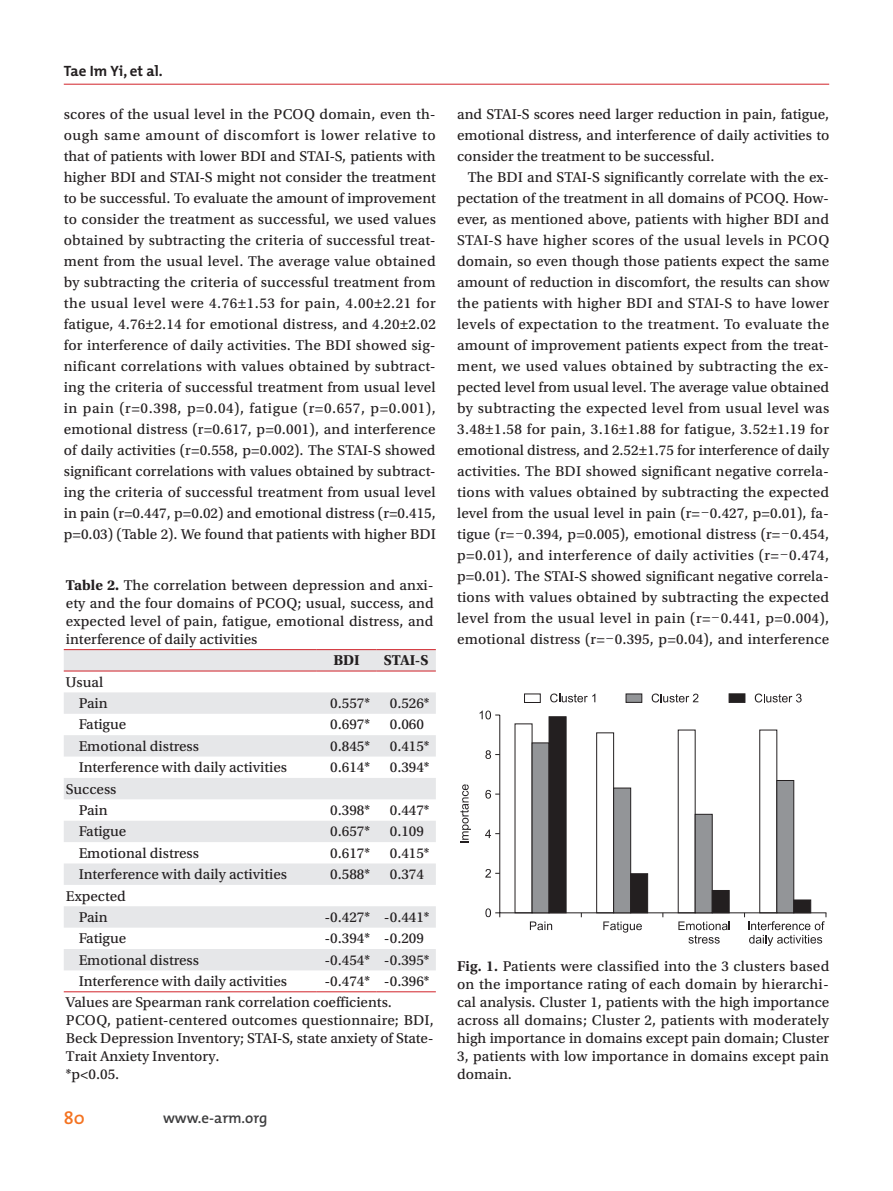
<style>
.page{position:relative;width:893px;height:1191px;background:#fff}
.page>*{position:absolute;margin:0;border:0;box-sizing:border-box;transform-origin:0 0}
.t1{font:600 18px "The Mix";color:#f47321}
.바탕글{font:15px/21px "Utopia Std Capt";letter-spacing:.01em;color:#231f20;text-align:justify}
.표{font:15px/18px "Utopia Std Capt";color:#231f20;text-align:justify}
.그림{font:15px/18px "Utopia Std Capt";letter-spacing:.005em;color:#231f20;text-align:justify}
.t2{font:700 15px "The Mix";color:#231f20}
.t3{font:600 15px "The Mix";color:#3e3e3f}
.표1라인{font:700 15px "Utopia Std";color:#231f20}
.s1{font-family:"Batang"}
.s2{font-family:"Utopia Std";font-weight:700}
.s3{font-family:"Utopia Std";font-weight:600}
</style>
<div class="page">
<hr style="left:64px;top:84px;width:765px;height:1px;background:#d1232a">
<svg style="left:64px;top:650px;width:372px;height:320px;fill:#e6e7e9"></svg>
<hr style="left:64px;top:649px;width:253px;height:1px;background:#d1232a">
<hr style="left:317px;top:649px;width:59px;height:1px;background:#d1232a">
<hr style="left:376px;top:649px;width:60px;height:1px;background:#d1232a">
<hr style="left:64px;top:670px;width:253px;height:1px;background:#d1232a">
<hr style="left:317px;top:670px;width:59px;height:1px;background:#d1232a">
<hr style="left:376px;top:670px;width:60px;height:1px;background:#d1232a">
<hr style="left:64px;top:991px;width:253px;height:1px;background:#d1232a">
<hr style="left:317px;top:991px;width:59px;height:1px;background:#d1232a">
<hr style="left:376px;top:991px;width:60px;height:1px;background:#d1232a">
<svg style="left:530px;top:921px;width:22px;height:9px"></svg>
<svg style="left:603px;top:921px;width:39px;height:11px"></svg>
<svg style="left:480px;top:710px;width:11px;height:9px"></svg>
<svg style="left:485px;top:750px;width:6px;height:9px"></svg>
<svg style="left:485px;top:790px;width:6px;height:8px"></svg>
<svg style="left:485px;top:829px;width:6px;height:9px"></svg>
<svg style="left:485px;top:869px;width:6px;height:8px"></svg>
<svg style="left:460px;top:784px;width:11px;height:59px"></svg>
<svg style="left:485px;top:908px;width:6px;height:9px"></svg>
<svg style="left:652px;top:693px;width:46px;height:9px"></svg>
<div style="left:626px;top:693px;width:16px;height:10px;background:#939598;border:1px solid #231f20"></div>
<svg style="left:550px;top:693px;width:45px;height:9px"></svg>
<div style="left:524px;top:693px;width:17px;height:10px;background:#fff;border:1px solid #231f20"></div>
<svg style="left:495px;top:723px;width:250px;height:195px"></svg>
<div style="left:532px;top:742px;width:17px;height:171px;background:#939598;border:1px solid #231f20"></div>
<div style="left:549px;top:716px;width:17px;height:197px;background:#231f20"></div>
<div style="left:596px;top:732px;width:18px;height:181px;border:1px solid #231f20"></div>
<div style="left:613px;top:787px;width:18px;height:126px;background:#939598;border:1px solid #231f20"></div>
<div style="left:630px;top:873px;width:18px;height:40px;background:#231f20;border:1px solid #231f20"></div>
<div style="left:695px;top:814px;width:18px;height:99px;background:#939598;border:1px solid #231f20"></div>
<div style="left:712px;top:890px;width:18px;height:23px;background:#231f20;border:1px solid #231f20"></div>
<div style="left:759px;top:729px;width:18px;height:184px;border:1px solid #231f20"></div>
<div style="left:776px;top:780px;width:18px;height:133px;background:#939598;border:1px solid #231f20"></div>
<div style="left:793px;top:899px;width:18px;height:14px;background:#231f20;border:1px solid #231f20"></div>
<svg style="left:678px;top:921px;width:52px;height:22px"></svg>
<svg style="left:748px;top:913px;width:78px;height:33px"></svg>
<svg style="left:755px;top:693px;width:47px;height:9px"></svg>
<div style="left:729px;top:693px;width:16px;height:10px;background:#231f20;border:1px solid #231f20"></div>
<p class="t2" style="left:64px;top:59px;width:100px">Tae Im Yi, et al.</p>
<p class="바탕글" style="left:64px;top:104px;width:374px;text-align:left">scores of the usual level in the PCOQ domain, even th&shy;ough same amount of discomfort is lower relative to that of patients with lower BDI and STAI-S, patients with higher BDI and STAI-S might not consider the treatment to be successful. To evaluate the amount of improvement to consider the treatment as successful, we used values obtained by subtracting the criteria of successful treat&shy;ment from the usual level. The average value obtained by subtracting the criteria of successful treatment from the usual level were 4.76±1.53 for pain, 4.00±2.21 for fatigue, 4.76±2.14 for emotional distress, and 4.20±2.02 for interference of daily activities. The BDI showed sig&shy;nificant correlations with values obtained by subtract&shy;ing the criteria of successful treatment from usual level in pain (r=0.398, p=0.04), fatigue (r=0.657, p=0.001), emotional distress (r=0.617, p=0.001), and interference of daily activities (r=0.558, p=0.002). The STAI-S showed significant correlations with values obtained by subtract&shy;ing the criteria of successful treatment from usual level in pain (r=0.447, p=0.02) and emotional distress (r=0.415, p=0.03) (Table 2). We found that patients with higher BDI</p>
<p class="바탕글" style="left:457px;top:104px;width:374px">and STAI-S scores need larger reduction in pain, fatigue, emotional distress, and interference of daily activities to consider the treatment to be successful.</p>
<p class="바탕글" style="left:457px;top:167px;width:374px;text-indent:11px">The BDI and STAI-S significantly correlate with the ex&shy;pectation of the treatment in all domains of PCOQ. How&shy;ever, as mentioned above, patients with higher BDI and STAI-S have higher scores of the usual levels in PCOQ domain, so even though those patients expect the same amount of reduction in discomfort, the results can show the patients with higher BDI and STAI-S to have lower levels of expectation to the treatment. To evaluate the amount of improvement patients expect from the treat&shy;ment, we used values obtained by subtracting the ex&shy;pected level from usual level. The average value obtained by subtracting the expected level from usual level was 3.48±1.58 for pain, 3.16±1.88 for fatigue, 3.52±1.19 for emotional distress, and 2.52±1.75 for interference of daily activities. The BDI showed significant negative correla&shy;tions with values obtained by subtracting the expected level from the usual level in pain (r=<span class="s1">-</span>0.427, p=0.01), fa&shy;tigue (r=<span class="s1">-</span>0.394, p=0.005), emotional distress (r=<span class="s1">-</span>0.454, p=0.01), and interference of daily activities (r=<span class="s1">-</span>0.474, p=0.01). The STAI-S showed significant negative correla&shy;tions with values obtained by subtracting the expected level from the usual level in pain (r=<span class="s1">-</span>0.441, p=0.004), emotional distress (r=<span class="s1">-</span>0.395, p=0.04), and interference</p>
<p class="표" style="left:66px;top:576px;width:369px"><span class="s2">Table 2.</span> The correlation between depression and anxi&shy;ety and the four domains of PCOQ; usual, success, and expected level of pain, fatigue, emotional distress, and interference of daily activities</p>
<p class="표1라인" style="left:333px;top:651px;width:28px">BDI</p>
<p class="표1라인" style="left:384px;top:651px;width:46px">STAI-S</p>
<p class="표" style="left:66px;top:673px;width:39px">Usual</p>
<p class="표" style="left:79px;top:694px;width:31px">Pain</p>
<p class="표" style="left:330px;top:694px;width:41px">0.557*</p>
<p class="표" style="left:390px;top:694px;width:41px">0.526*</p>
<p class="표" style="left:79px;top:716px;width:49px">Fatigue</p>
<p class="표" style="left:330px;top:716px;width:41px">0.697*</p>
<p class="표" style="left:390px;top:716px;width:36px">0.060</p>
<p class="표" style="left:79px;top:737px;width:122px">Emotional distress</p>
<p class="표" style="left:330px;top:737px;width:41px">0.845*</p>
<p class="표" style="left:390px;top:737px;width:41px">0.415*</p>
<p class="표" style="left:79px;top:758px;width:210px">Interference with daily activities</p>
<p class="표" style="left:330px;top:758px;width:41px">0.614*</p>
<p class="표" style="left:390px;top:758px;width:41px">0.394*</p>
<p class="표" style="left:66px;top:780px;width:52px">Success</p>
<p class="표" style="left:79px;top:801px;width:31px">Pain</p>
<p class="표" style="left:330px;top:801px;width:41px">0.398*</p>
<p class="표" style="left:390px;top:801px;width:41px">0.447*</p>
<p class="표" style="left:79px;top:823px;width:49px">Fatigue</p>
<p class="표" style="left:330px;top:823px;width:41px">0.657*</p>
<p class="표" style="left:390px;top:823px;width:36px">0.109</p>
<p class="표" style="left:79px;top:844px;width:122px">Emotional distress</p>
<p class="표" style="left:330px;top:844px;width:41px">0.617*</p>
<p class="표" style="left:390px;top:844px;width:41px">0.415*</p>
<p class="표" style="left:79px;top:865px;width:210px">Interference with daily activities</p>
<p class="표" style="left:330px;top:865px;width:41px">0.588*</p>
<p class="표" style="left:390px;top:865px;width:36px">0.374</p>
<p class="표" style="left:66px;top:887px;width:62px">Expected</p>
<p class="표" style="left:79px;top:908px;width:31px">Pain</p>
<p class="표" style="left:324px;top:908px;width:47px">-0.427*</p>
<p class="표" style="left:384px;top:908px;width:47px">-0.441*</p>
<p class="표" style="left:79px;top:929px;width:49px">Fatigue</p>
<p class="표" style="left:324px;top:929px;width:47px">-0.394*</p>
<p class="표" style="left:384px;top:929px;width:42px">-0.209</p>
<p class="표" style="left:79px;top:951px;width:122px">Emotional distress</p>
<p class="표" style="left:324px;top:951px;width:47px">-0.454*</p>
<p class="표" style="left:384px;top:951px;width:47px">-0.395*</p>
<p class="표" style="left:79px;top:972px;width:210px">Interference with daily activities</p>
<p class="표" style="left:324px;top:972px;width:47px">-0.474*</p>
<p class="표" style="left:384px;top:972px;width:47px">-0.396*</p>
<p class="표" style="left:66px;top:994px;width:327px">Values are Spearman rank correlation coefficients.</p>
<p class="표" style="left:66px;top:1012px;width:369px">PCOQ, patient-centered outcomes questionnaire; BDI, Beck Depression Inventory; STAI-S, state anxiety of State-Trait Anxiety Inventory.</p>
<p class="표" style="left:66px;top:1066px;width:55px">*p&lt;0.05.</p>
<p class="그림" style="left:457px;top:957px;width:374px"><span class="s3">Fig. 1.</span> Patients were classified into the 3 clusters based on the importance rating of each domain by hierarchi&shy;cal analysis. Cluster 1, patients with the high importance across all domains; Cluster 2, patients with moderately high importance in domains except pain domain; Cluster 3, patients with low importance in domains except pain domain.</p>
<p class="t1" style="left:64px;top:1102px;width:22px">80</p>
<p class="t3" style="left:163px;top:1105px;width:106px">www.e-arm.org</p>
</div>
